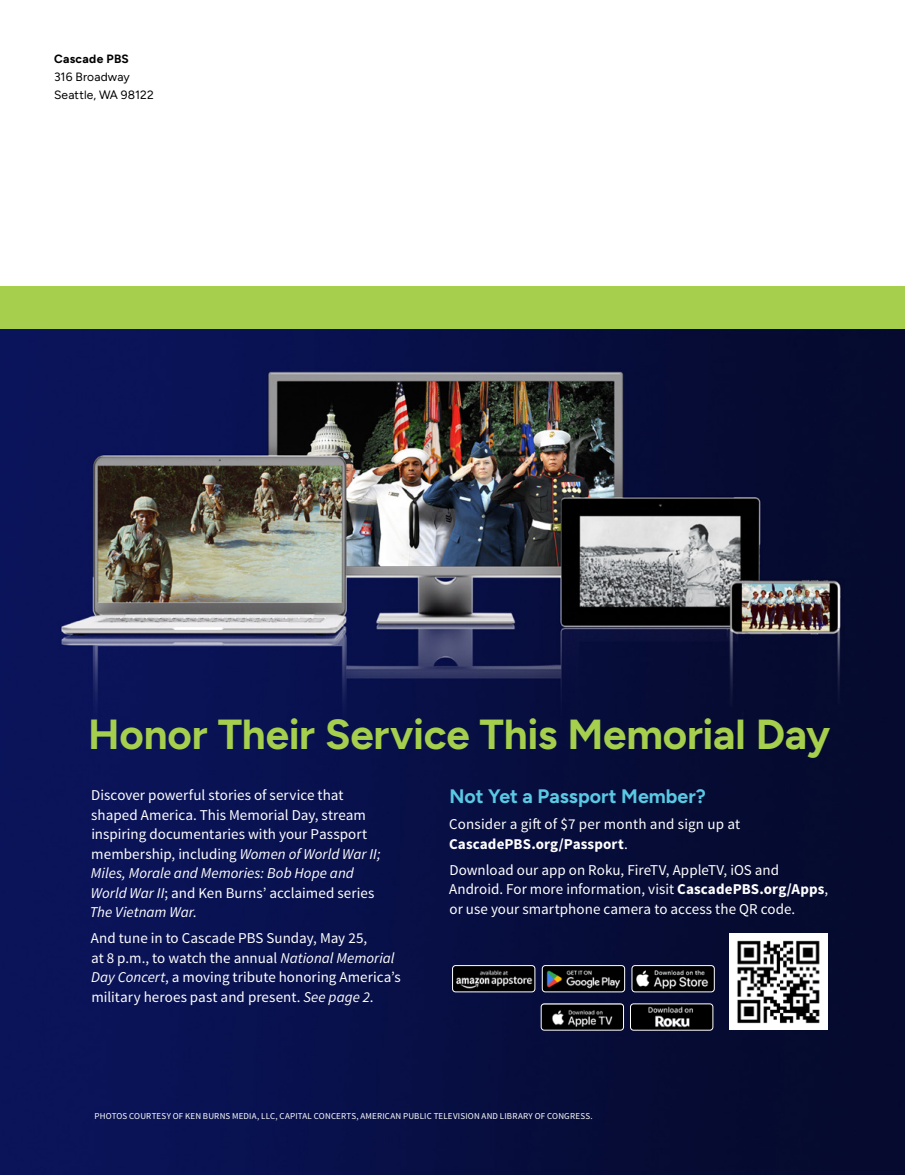
<style>
.page{position:relative;width:905px;height:1175px;background:#fff}
.page>*{position:absolute;margin:0;border:0;box-sizing:border-box;transform-origin:0 0}
.t1{font:700 42px "Figtree";letter-spacing:-.005em;color:#a5cf4d}
.t2{font:700 19.5px "Figtree";color:#5ac9e4}
.t3{font:15px/19.5px "Source Sans Pro";letter-spacing:.005em;color:#fff}
.t4{font:12px/18px "Figtree";letter-spacing:.015em;color:#000}
.t5{font:700 12px "Figtree";letter-spacing:.025em;color:#000}
.t6{font:9px "Source Sans Pro";letter-spacing:.02em;color:#fff}
.s1{font-style:italic}
.s2{font-weight:700}
</style>
<div class="page">
<img style="left:0;top:328px;width:904px;height:846px">
<div style="left:0;top:286px;width:904px;height:42px;background:#a5cf4d"></div>
<img style="left:729px;top:933px;width:98px;height:96px">
<img style="left:542px;top:965px;width:81px;height:25px">
<div style="left:542px;top:965px;width:83px;height:27px;border:1px solid #fff;border-radius:3px"></div>
<img style="left:452px;top:965px;width:83px;height:25px">
<div style="left:452px;top:965px;width:83px;height:27px;border:1px solid #fff;border-radius:3px"></div>
<img style="left:633px;top:965px;width:81px;height:25px">
<div style="left:631px;top:965px;width:83px;height:27px;border:1px solid #fff;border-radius:3px"></div>
<img style="left:541px;top:1003px;width:81px;height:27px">
<div style="left:541px;top:1003px;width:83px;height:27px;border:1px solid #fff;border-radius:3px"></div>
<img style="left:630px;top:1003px;width:83px;height:27px">
<div style="left:630px;top:1003px;width:83px;height:27px;border:1px solid #fff;border-radius:3px"></div>
<p class="t5" style="left:54px;top:51px;width:76px">Cascade PBS</p>
<p class="t4" style="left:54px;top:68px;width:101px">316 Broadway<br>Seattle, WA 98122</p>
<h1 class="t1" style="left:88px;top:709px;width:743px">Honor Their Service This Memorial Day</h1>
<p class="t3" style="left:90px;top:785px;width:292px">Discover powerful stories of service that shaped America. This Memorial Day, stream inspiring documentaries with your Passport membership, including <span class="s1">Women of World War II; Miles, Morale and Memories: Bob Hope and World War II</span>; and Ken Burns’ acclaimed series <span class="s1">The Vietnam War</span>.</p>
<p class="t3" style="left:91px;top:929px;width:311px">And tune in to Cascade PBS Sunday, May 25,<br>at 8 p.m., to watch the annual <span class="s1">National Memorial Day Concert</span>, a moving tribute honoring America’s military heroes past and present. <span class="s1">See page 2</span>.</p>
<h2 class="t2" style="left:449px;top:784px;width:258px">Not Yet a Passport Member?</h2>
<p class="t3" style="left:449px;top:814px;width:293px">Consider a gift of $7 per month and sign up at<br><span class="s2">CascadePBS.org/Passport</span>.</p>
<p class="t3" style="left:449px;top:860px;width:380px">Download our app on Roku, FireTV, AppleTV, iOS and<br>Android. For more information, visit <span class="s2">CascadePBS.org/Apps</span>, or use your smartphone camera to access the QR code.</p>
<p class="t6" style="left:94px;top:1110px;width:499px">PHOTOS COURTESY OF KEN BURNS MEDIA, LLC, CAPITAL CONCERTS, AMERICAN PUBLIC TELEVISION AND LIBRARY OF CONGRESS.</p>
</div>
